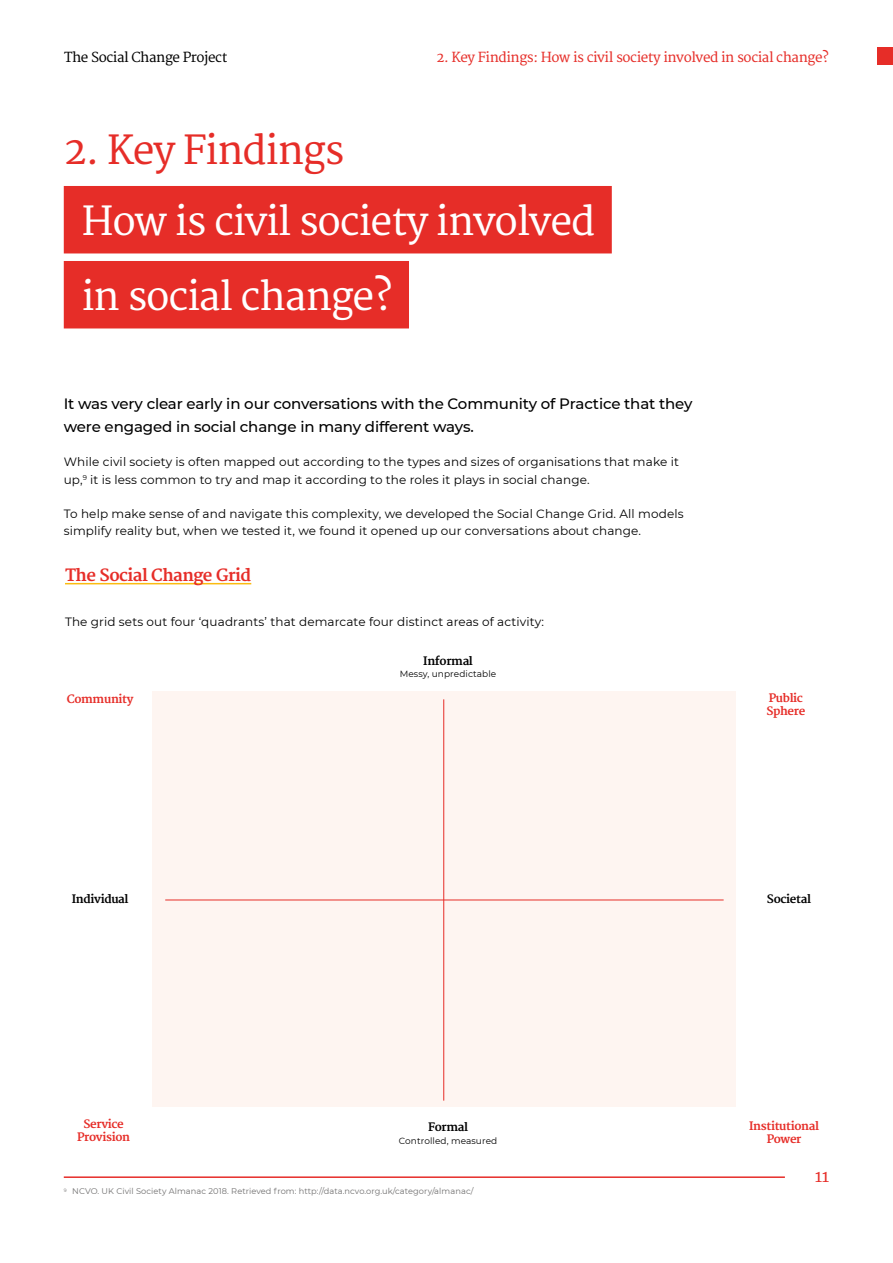
<style>
.page{position:relative;width:893px;height:1263px;background:#fff}
.page>*{position:absolute;margin:0;border:0;box-sizing:border-box;transform-origin:0 0}
.t1{font:39px/75px "Merriweather";letter-spacing:-.03em;color:#fff}
.t2{font:39px "Merriweather";letter-spacing:-.03em;color:#e62d28}
.t3{font:700 16.5px "Merriweather";letter-spacing:-.03em;color:#e62d28}
.t4{font:16.5px "Merriweather";color:#e62d28}
.t5{font:500 15px/22.5px "Montserrat";letter-spacing:-.01em;color:#000}
.t6{font:13.5px "Merriweather";letter-spacing:-.03em;color:#e62d28}
.t7{font:13.5px "Merriweather";letter-spacing:-.03em;color:#000}
.t8{font:12px/17.2px "Montserrat";letter-spacing:.01em;color:#000}
.t9{font:700 11.25px/13.2px "Merriweather";letter-spacing:-.03em;color:#e62d28;text-align:center}
.t10{font:700 11.25px "Merriweather";letter-spacing:-.03em;color:#000}
.t11{font:9px "Montserrat";letter-spacing:.01em;color:#000}
.t12{font:8.25px "Montserrat";letter-spacing:.01em;color:#706f6f}
</style>
<div class="page">
<div style="left:877px;top:47px;width:16px;height:17px;background:#e62d28"></div>
<hr style="left:64px;top:1176px;width:721px;height:2px;background:#e62d28">
<div style="left:152px;top:691px;width:584px;height:416px;background:#fef5f1"></div>
<hr style="left:443px;top:699px;width:1px;height:401px;background:#e62d28">
<hr style="left:165px;top:900px;width:559px;height:1px;background:#e62d28">
<div style="left:64px;top:186px;width:548px;height:67px;background:#e62d28"></div>
<div style="left:64px;top:261px;width:345px;height:67px;background:#e62d28"></div>
<hr style="left:65px;top:583px;width:186px;height:1px;background:#fbbb10">
<p class="t7" style="left:64px;top:49px;width:165px">The Social Change Project</p>
<p class="t6" style="left:437px;top:49px;width:394px">2. Key Findings: How is civil society involved in social change?</p>
<h1 class="t2" style="left:64px;top:128px;width:282px">2. Key Findings</h1>
<h1 class="t1" style="left:81px;top:185px;width:515px">How is civil society involved in social change?</h1>
<p class="t5" style="left:64px;top:392px;width:630px">It was very clear early in our conversations with the Community of Practice that they were engaged in social change in many different ways.</p>
<p class="t8" style="left:64px;top:453px;width:617px">While civil society is often mapped out according to the types and sizes of organisations that make it up,<sup>9</sup> it is less common to try and map it according to the roles it plays in social change.</p>
<p class="t8" style="left:64px;top:505px;width:621px">To help make sense of and navigate this complexity, we developed the Social Change Grid. All models simplify reality but, when we tested it, we found it opened up our conversations about change.</p>
<h2 class="t3" style="left:65px;top:565px;width:188px">The Social Change Grid</h2>
<p class="t8" style="left:65px;top:613px;width:480px">The grid sets out four ‘quadrants’ that demarcate four distinct areas of activity:</p>
<p class="t10" style="left:423px;top:655px;width:51px">Informal</p>
<p class="t11" style="left:400px;top:668px;width:98px">Messy, unpredictable</p>
<p class="t9" style="left:67px;top:693px;width:68px">Community</p>
<p class="t9" style="left:766px;top:692px;width:41px;text-align:left">Public<br>Sphere</p>
<p class="t10" style="left:72px;top:892px;width:58px">Individual</p>
<p class="t10" style="left:767px;top:893px;width:46px">Societal</p>
<p class="t9" style="left:77px;top:1118px;width:54px">Service<br>Provision</p>
<p class="t10" style="left:428px;top:1120px;width:42px">Formal</p>
<p class="t9" style="left:749px;top:1119px;width:72px">Institutional<br>Power</p>
<p class="t11" style="left:399px;top:1134px;width:100px">Controlled, measured</p>
<h2 class="t4" style="left:815px;top:1166px;width:16px">11</h2>
<p class="t12" style="left:64px;top:1186px;width:411px"><sup>9</sup> NCVO. UK Civil Society Almanac 2018. Retrieved from: http://data.ncvo.org.uk/category/almanac/</p>
</div>
